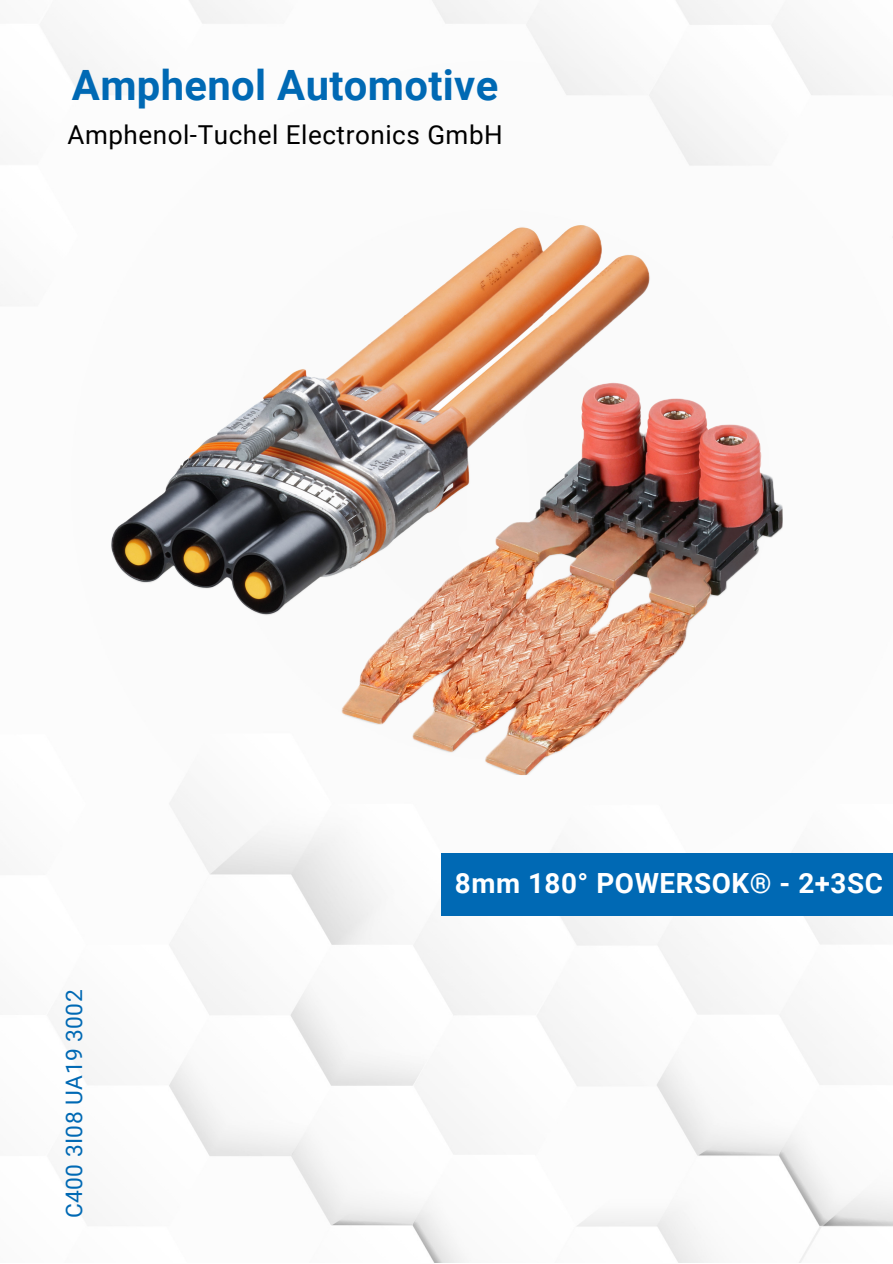
<style>
.page{position:relative;width:893px;height:1264px;background:#fff}
.page>*{position:absolute;margin:0;border:0;box-sizing:border-box;transform-origin:0 0}
.t1{font:700 41.85px "Roboto";letter-spacing:.01em;color:#0069b4}
.t2{font:700 27.75px "Roboto";letter-spacing:.02em;color:#fff}
.t3{font:26.1px "Roboto";letter-spacing:.02em;color:#000}
.t4{font:22.8px "Roboto";letter-spacing:.02em;color:#0069b4}
</style>
<div class="page">
<img style="left:0;top:0;width:892px;height:1262px">
<div style="left:441px;top:853px;width:451px;height:62px;background:#0069b4"></div>
<img style="left:25px;top:219px;width:842px;height:561px">
<h1 class="t1" style="left:72px;top:61px;width:428px">Amphenol Automotive</h1>
<p class="t3" style="left:67px;top:120px;width:437px">Amphenol-Tuchel Electronics GmbH</p>
<p class="t4" style="left:61px;top:1218px;width:230px;rotate:-90deg">C400 3I08 UA19 3002</p>
<p class="t2" style="left:455px;top:867px;width:429px">8mm 180° POWERSOK® - 2+3SC</p>
</div>
